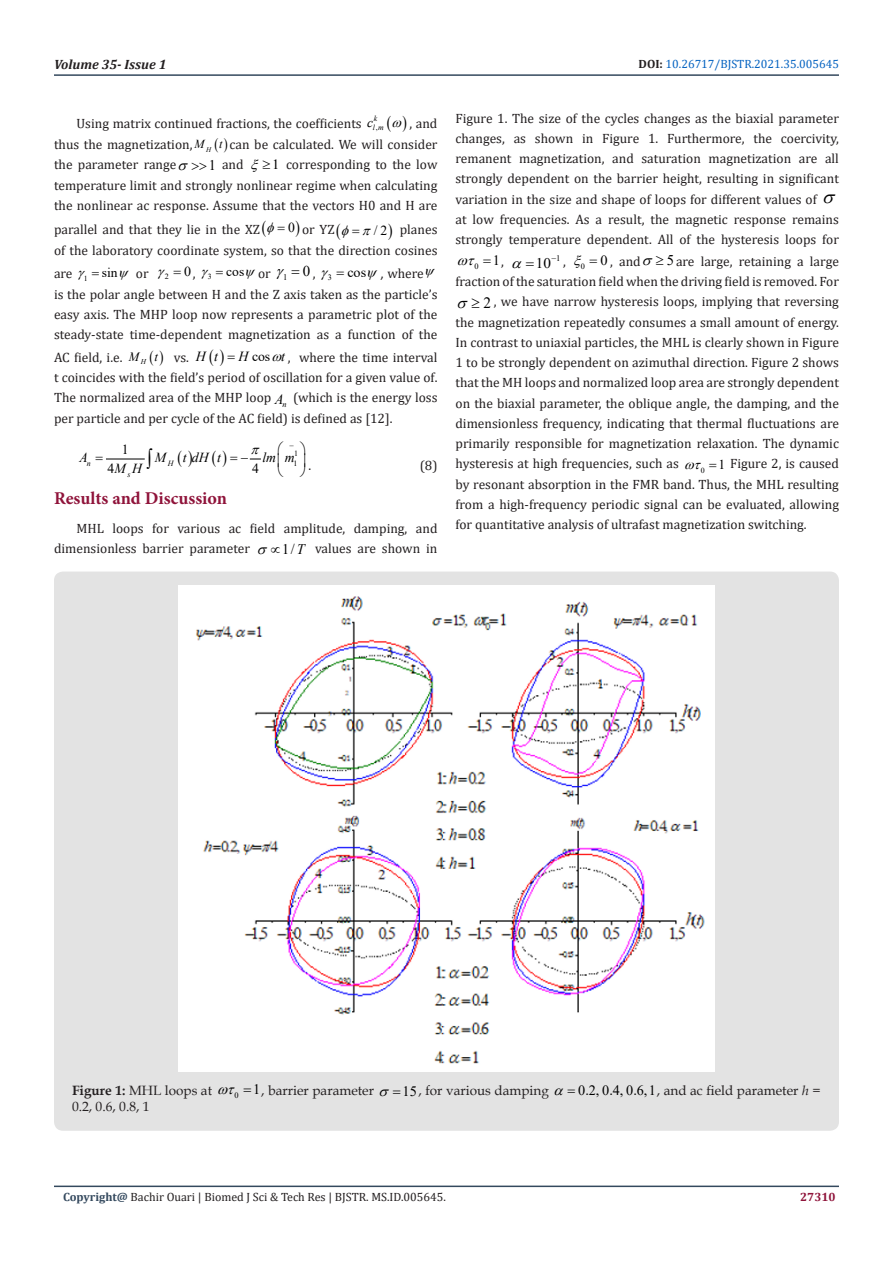
<style>
.page{position:relative;width:893px;height:1263px;background:#fff}
.page>*{position:absolute;margin:0;border:0;box-sizing:border-box;transform-origin:0 0}
.t1{font:700 18px "Minion Pro";color:#8f133a}
.t2{font:15.75px "Times New Roman";color:#000}
.t3{font:14.7px "Times New Roman";color:#000}
.t4{font:14.1px "Times New Roman";color:#000}
.t5{font:13.95px "Times New Roman";color:#000}
.t6{font:13.95px "Times New Roman";color:#000;scale:1.05 1}
.t7{font:italic 13.95px "Times New Roman";color:#000}
.t8{font:italic 13.8px "Times New Roman";color:#000}
.t9{font:13.8px/19.5px "Times New Roman";color:#000;text-align:center}
.t10{font:italic 13.65px "Times New Roman";color:#000}
.t11{font:13.5px/20.2px "Cambria";color:#231f20}
.t12{font:13.5px "Book Antiqua";color:#231f20}
.t13{font:italic 700 13.5px "Cambria";color:#231f20}
.t14{font:13.5px "Times New Roman";color:#000}
.t15{font:13.35px "Times New Roman";color:#000}
.t16{font:italic 12.75px "Times New Roman";color:#000}
.t17{font:italic 12.15px "Times New Roman";color:#000}
.t18{font:12px "Cambria";color:#231f20}
.t19{font:12px "Cambria";color:#0563c1}
.t20{font:700 12px "Cambria";color:#8f133a}
.t21{font:8.7px "Times New Roman";color:#000}
.t22{font:8.55px "Times New Roman";color:#000}
.t23{font:8.25px "Times New Roman";color:#000}
.t24{font:8.1px "Times New Roman";color:#000}
.t25{font:7.95px/9.8px "Times New Roman";color:#000}
.t26{font:italic 7.95px "Times New Roman";color:#000}
.t27{font:7.8px "Times New Roman";color:#000}
.t28{font:italic 7.8px/9.6px "Times New Roman";color:#000}
.t29{font:italic 7.35px "Times New Roman";color:#000}
.t30{font:italic 7.05px "Times New Roman";color:#000}
.s1{font-weight:700;color:#231f20}
.s2{font-family:"Times New Roman";font-size:14.7px;color:#000}
.s3{font-family:"Calibri"}
.s4{font-style:italic}
.s5{font-family:"Times New Roman";font-style:italic;font-size:13.95px;color:#000}
.s6{font-family:"Times New Roman";font-style:italic;font-size:14.25px;color:#000}
.s7{color:#000}
.s8{font-family:"Times New Roman";font-size:14.85px;color:#000}
.s9{font-weight:700}
.s10{font-family:"Times New Roman";font-size:14.4px;color:#000}
.s11{font-family:"Times New Roman";font-size:14.25px;color:#000}
.s12{font-weight:700;color:#34495e}
</style>
<div class="page">
<hr style="left:54px;top:1185px;width:785px;height:2px;background:#34495e">
<hr style="left:54px;top:74px;width:785px;height:2px;background:#34495e">
<hr style="left:106px;top:459px;width:38px;height:1px;background:#000">
<div style="left:54px;top:571px;width:785px;height:560px;background:#e3e3e3;border-radius:9px"></div>
<img style="left:179px;top:585px;width:535px;height:486px">
<svg style="left:249px;top:458px;width:11px;height:2px"></svg>
<p class="t13" style="left:54px;top:55px;width:114px">Volume 35- Issue 1</p>
<p class="t19" style="left:639px;top:57px;width:202px"><span class="s1">DOI:</span> 10.26717/BJSTR.2021.35.005645</p>
<p class="t28" style="left:373px;top:113px;width:12px">k<br>l m</p>
<p class="t11" style="left:76px;top:114px;width:287px">Using matrix continued fractions, the coefficients</p>
<p class="t27" style="left:376px;top:122px;width:3px">,</p>
<p class="t10" style="left:367px;top:113px;width:8px">c</p>
<p class="t11" style="left:409px;top:114px;width:30px">, and</p>
<p class="t11" style="left:54px;top:134px;width:140px">thus the magnetization,</p>
<p class="t17" style="left:195px;top:136px;width:29px">M t</p>
<p class="t30" style="left:206px;top:144px;width:7px">H</p>
<p class="t11" style="left:230px;top:134px;width:209px">can be calculated. We will consider</p>
<p class="t11" style="left:54px;top:155px;width:124px">the parameter range</p>
<p class="t11" style="left:209px;top:155px;width:36px"><span class="s2">1</span> and</p>
<p class="t6" style="left:262px;top:154px;width:18px">≥1</p>
<p class="t11" style="left:54px;top:155px;width:385px;text-align:justify;text-indent:232px">corresponding to the low temperature limit and strongly nonlinear regime when calculating the nonlinear ac response. Assume that the vectors H0 and H are</p>
<p class="t11" style="left:54px;top:219px;width:208px">parallel and that they lie in the XZ</p>
<p class="t9" style="left:288px;top:217px;width:8px">0</p>
<p class="t11" style="left:302px;top:219px;width:34px">or YZ</p>
<p class="t9" style="left:374px;top:220px;width:15px">/2</p>
<p class="t11" style="left:54px;top:219px;width:385px;text-align:right">planes<br>of the laboratory coordinate system, so that the direction cosines</p>
<p class="t11" style="left:54px;top:264px;width:20px">are</p>
<p class="t15" style="left:84px;top:263px;width:35px"><sub>1</sub> sin</p>
<p class="t11" style="left:136px;top:264px;width:14px">or</p>
<p class="t25" style="left:165px;top:272px;width:28px">2 <sup>0</sup></p>
<p class="t11" style="left:193px;top:264px;width:4px">,</p>
<p class="t14" style="left:208px;top:262px;width:38px"><sub>3</sub> cos</p>
<p class="t11" style="left:258px;top:264px;width:14px">or</p>
<p class="t21" style="left:283px;top:271px;width:29px">1 <sup>0</sup></p>
<p class="t11" style="left:313px;top:264px;width:4px">,</p>
<p class="t4" style="left:328px;top:262px;width:40px"><sub>3</sub> cos</p>
<p class="t11" style="left:54px;top:264px;width:385px;text-indent:327px"><span class="s3">,</span> where<br>is the polar angle between H and the Z axis taken as the particle’s easy axis. The MHP loop now represents a parametric plot of the steady-state time-dependent magnetization as a function of the</p>
<p class="t11" style="left:54px;top:347px;width:70px">AC field, i.e.</p>
<p class="t16" style="left:129px;top:348px;width:31px">M t</p>
<p class="t29" style="left:141px;top:356px;width:7px">H</p>
<p class="t11" style="left:174px;top:347px;width:17px">vs.</p>
<p class="t7" style="left:196px;top:347px;width:24px">H t</p>
<p class="t5" style="left:239px;top:347px;width:33px"><span class="s4">H</span> cos</p>
<p class="t11" style="left:281px;top:347px;width:158px"><span class="s5">t</span> , where the time interval</p>
<p class="t11" style="left:54px;top:367px;width:385px">t coincides with the field’s period of oscillation for a given value of.</p>
<p class="t11" style="left:54px;top:387px;width:234px">The normalized area of the MHP loop <span class="s6">A</span><sub>n</sub></p>
<p class="t11" style="left:54px;top:387px;width:385px;text-indent:239px">(which is the energy loss per particle and per cycle of the AC field) is defined as [12].</p>
<p class="t25" style="left:293px;top:448px;width:6px">1<br>1</p>
<p class="t9" style="left:107px;top:439px;width:36px">1<br>4<span class="s4">M H</span></p>
<p class="t8" style="left:80px;top:448px;width:10px">A</p>
<p class="t8" style="left:155px;top:448px;width:68px">M tdH t</p>
<p class="t8" style="left:262px;top:448px;width:34px">lm m</p>
<p class="t11" style="left:308px;top:455px;width:4px">.</p>
<p class="t11" style="left:420px;top:455px;width:19px">(8)</p>
<p class="t26" style="left:87px;top:458px;width:5px">n</p>
<p class="t26" style="left:168px;top:458px;width:7px">H</p>
<p class="t26" style="left:128px;top:469px;width:5px">s</p>
<p class="t9" style="left:252px;top:458px;width:8px">4</p>
<p class="t1" style="left:54px;top:485px;width:175px">Results and Discussion</p>
<p class="t11" style="left:54px;top:518px;width:385px;text-indent:22px">MHL loops for various ac field amplitude, damping, and dimensionless barrier parameter</p>
<p class="t3" style="left:270px;top:539px;width:36px">∝1/<span class="s4">T</span></p>
<p class="t11" style="left:315px;top:539px;width:124px">values are shown in</p>
<p class="t11" style="left:455px;top:108px;width:385px">Figure 1. The size of the cycles changes as the biaxial parameter changes, as shown in Figure 1. Furthermore, the coercivity, remanent magnetization, and saturation magnetization are all strongly dependent on the barrier height, resulting in significant variation in the size and shape of loops for different values of<br>at low frequencies. As a result, the magnetic response remains strongly temperature dependent. All of the hysteresis loops for</p>
<p class="t23" style="left:474px;top:260px;width:27px">0 <sup>1</sup></p>
<p class="t11" style="left:501px;top:251px;width:4px">,</p>
<p class="t22" style="left:556px;top:252px;width:6px">1</p>
<p class="t3" style="left:536px;top:252px;width:22px">10−</p>
<p class="t11" style="left:563px;top:251px;width:4px">,</p>
<p class="t24" style="left:581px;top:260px;width:29px">0 <sup>0</sup></p>
<p class="t11" style="left:610px;top:251px;width:32px">, and</p>
<p class="t11" style="left:656px;top:251px;width:185px"><span class="s7">≥</span> <span class="s8">5</span>are large, retaining a large</p>
<p class="t11" style="left:455px;top:271px;width:385px">fraction of the saturation field when the driving field is removed. For</p>
<p class="t2" style="left:471px;top:291px;width:21px">≥2</p>
<p class="t11" style="left:455px;top:292px;width:385px;text-align:justify;text-indent:38px">, we have narrow hysteresis loops, implying that reversing the magnetization repeatedly consumes a small amount of energy.<br>In contrast to uniaxial particles, the MHL is clearly shown in Figure 1 to be strongly dependent on azimuthal direction. Figure 2 shows that the MH loops and normalized loop area are strongly dependent on the biaxial parameter, the oblique angle, the damping, and the dimensionless frequency, indicating that thermal fluctuations are primarily responsible for magnetization relaxation. The dynamic hysteresis at high frequencies, such as</p>
<p class="t11" style="left:455px;top:454px;width:385px;text-align:justify;text-indent:275px">Figure 2, is caused by resonant absorption in the FMR band. Thus, the MHL resulting from a high-frequency periodic signal can be evaluated, allowing for quantitative analysis of ultrafast magnetization switching.</p>
<p class="t27" style="left:701px;top:464px;width:26px">0 <sup>1</sup></p>
<p class="t12" style="left:72px;top:1081px;width:142px"><span class="s9">Figure 1:</span> MHL loops at</p>
<p class="t12" style="left:235px;top:1081px;width:141px"><sub>0</sub> <span class="s10">1</span>, barrier parameter</p>
<p class="t12" style="left:402px;top:1081px;width:148px"><span class="s10">15</span>, for various damping</p>
<p class="t12" style="left:578px;top:1081px;width:244px"><span class="s11">0.2, 0.4, 0.6,1</span>, and ac field parameter <span class="s4">h</span> =</p>
<p class="t12" style="left:72px;top:1097px;width:79px">0.2, 0.6, 0.8, 1</p>
<p class="t18" style="left:63px;top:1190px;width:384px"><span class="s12">Copyright@</span> Bachir Ouari | Biomed J Sci &amp; Tech Res | BJSTR. MS.ID.005645.</p>
<p class="t20" style="left:800px;top:1189px;width:37px">27310</p>
</div>
